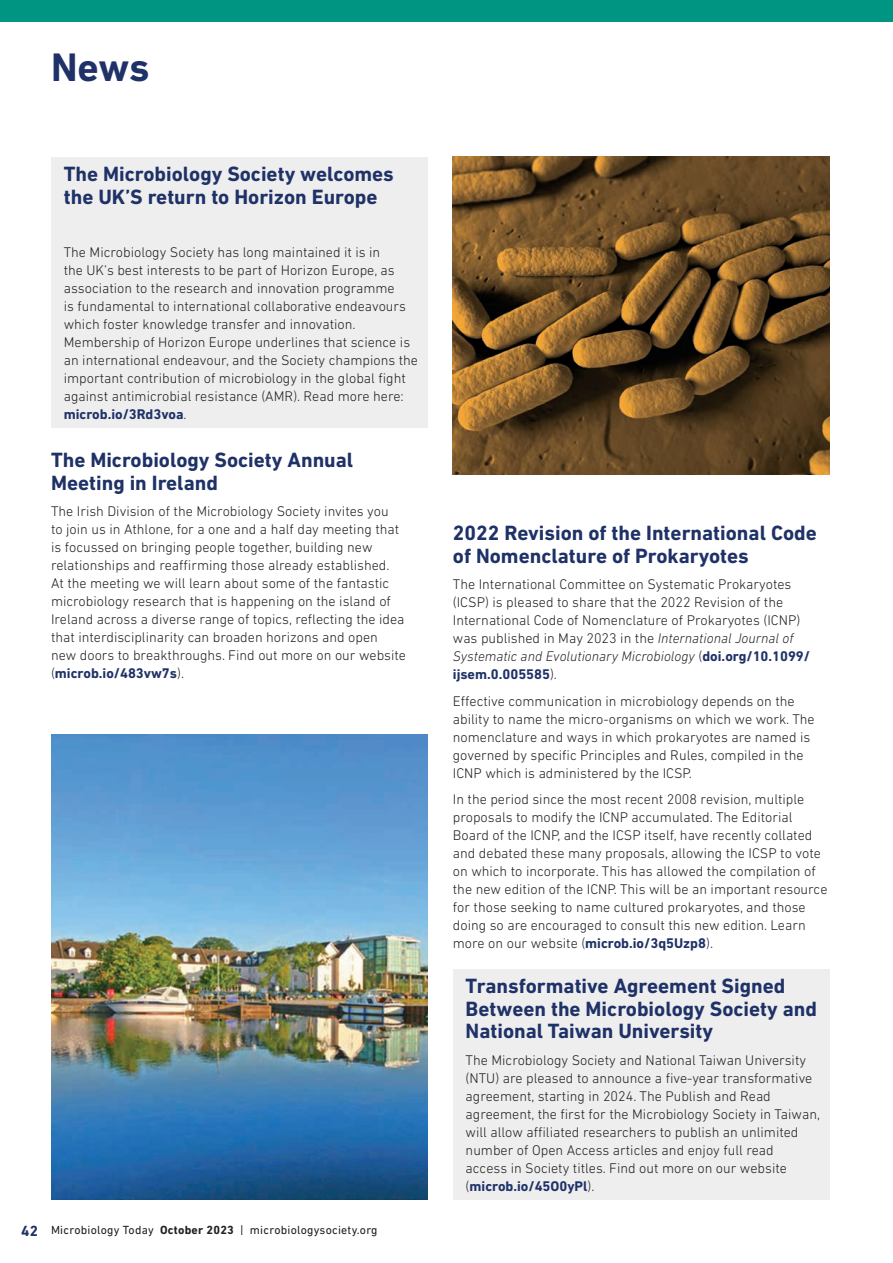
<style>
.page{position:relative;width:893px;height:1263px;background:#fff}
.page>*{position:absolute;margin:0;border:0;box-sizing:border-box;transform-origin:0 0}
.t1{font:700 40.5px "DIN Next LT Pro";color:#1f3267}
.t2{font:700 21px/22.5px "DIN Next LT Pro";color:#1f3267}
.t3{font:300 14.25px/18px "DIN Next LT Pro";color:#231f20}
.t4{font:12px "DIN Next LT Pro";letter-spacing:.02em;color:#231f20}
.s1{font-weight:700;color:#1f3267}
.s2{font-weight:700;font-size:15px;color:#1f3267}
.s3{font-weight:700}
.s4{font-style:italic}
</style>
<div class="page">
<div style="left:51px;top:157px;width:376px;height:270px;background:#eeeeef"></div>
<img style="left:453px;top:157px;width:376px;height:318px">
<div style="left:0;top:0;width:893px;height:21px;background:#009582"></div>
<div style="left:453px;top:969px;width:376px;height:230px;background:#eeeeef"></div>
<img style="left:51px;top:735px;width:376px;height:464px">
<h1 class="t1" style="left:51px;top:44px;width:100px">News</h1>
<h2 class="t2" style="left:64px;top:163px;width:332px">The Microbiology Society welcomes the UK’S return to Horizon Europe</h2>
<p class="t3" style="left:64px;top:243px;width:356px">The Microbiology Society has long maintained it is in<br>the UK’s best interests to be part of Horizon Europe, as association to the research and innovation programme<br>is fundamental to international collaborative endeavours which foster knowledge transfer and innovation.<br>Membership of Horizon Europe underlines that science is an international endeavour, and the Society champions the important contribution of microbiology in the global fight against antimicrobial resistance (AMR). Read more here: <span class="s1">microb.io/3Rd3voa</span>.</p>
<h2 class="t2" style="left:51px;top:449px;width:304px">The Microbiology Society Annual<br>Meeting in Ireland</h2>
<p class="t3" style="left:51px;top:502px;width:357px">The Irish Division of the Microbiology Society invites you<br>to join us in Athlone, for a one and a half day meeting that is focussed on bringing people together, building new relationships and reaffirming those already established.<br>At the meeting we will learn about some of the fantastic microbiology research that is happening on the island of Ireland across a diverse range of topics, reflecting the idea that interdisciplinarity can broaden horizons and open new doors to breakthroughs. Find out more on our website (<span class="s1">microb.io/483vw7s</span>).</p>
<p class="t4" style="left:21px;top:1223px;width:358px"><span class="s2">42</span> Microbiology Today <span class="s3">October 2023</span> | microbiologysociety.org</p>
<h2 class="t2" style="left:453px;top:522px;width:365px">2022 Revision of the International Code of Nomenclature of Prokaryotes</h2>
<p class="t3" style="left:453px;top:575px;width:359px">The International Committee on Systematic Prokaryotes (ICSP) is pleased to share that the 2022 Revision of the International Code of Nomenclature of Prokaryotes (ICNP) was published in May 2023 in the <span class="s4">International Journal of Systematic and Evolutionary Microbiology</span> (<span class="s1">doi.org/10.1099/ ijsem.0.005585</span>).</p>
<p class="t3" style="left:453px;top:692px;width:363px">Effective communication in microbiology depends on the ability to name the micro-organisms on which we work. The nomenclature and ways in which prokaryotes are named is governed by specific Principles and Rules, compiled in the ICNP which is administered by the ICSP.</p>
<p class="t3" style="left:453px;top:790px;width:376px">In the period since the most recent 2008 revision, multiple proposals to modify the ICNP accumulated. The Editorial Board of the ICNP, and the ICSP itself, have recently collated and debated these many proposals, allowing the ICSP to vote on which to incorporate. This has allowed the compilation of the new edition of the ICNP. This will be an important resource for those seeking to name cultured prokaryotes, and those doing so are encouraged to consult this new edition. Learn more on our website (<span class="s1">microb.io/3q5Uzp8</span>).</p>
<h2 class="t2" style="left:466px;top:975px;width:353px">Transformative Agreement Signed<br>Between the Microbiology Society and<br>National Taiwan University</h2>
<p class="t3" style="left:466px;top:1051px;width:356px">The Microbiology Society and National Taiwan University (NTU) are pleased to announce a five-year transformative agreement, starting in 2024. The Publish and Read agreement, the first for the Microbiology Society in Taiwan, will allow affiliated researchers to publish an unlimited number of Open Access articles and enjoy full read<br>access in Society titles. Find out more on our website (<span class="s1">microb.io/45O0yPl</span>).</p>
</div>
